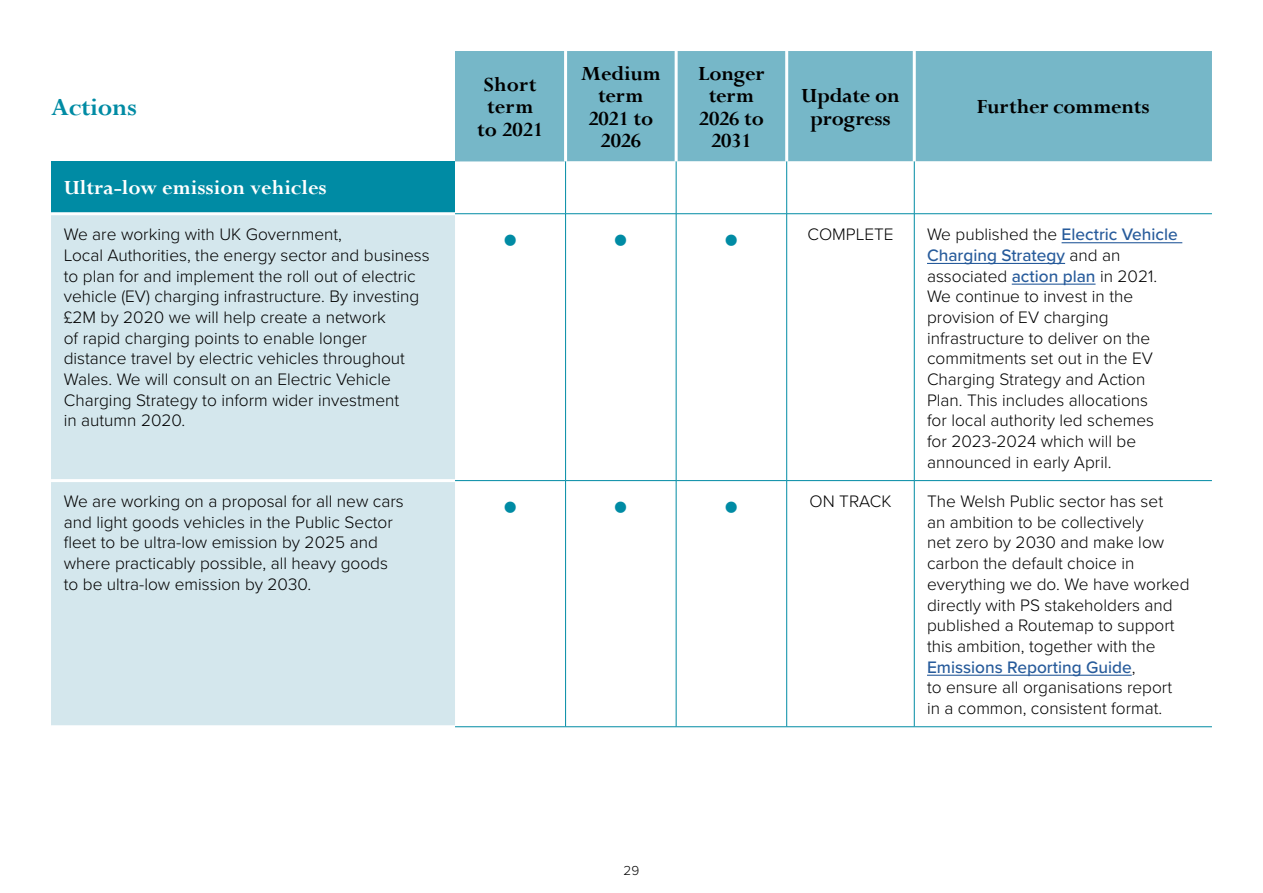
<style>
.page{position:relative;width:1263px;height:893px;background:#fff}
.page>*{position:absolute;margin:0;border:0;box-sizing:border-box;transform-origin:0 0}
.Centred_Dot{font:700 45px "Perpetua";color:#008ba4}
.Action_Heading{font:700 27px "Perpetua";letter-spacing:-.01em;color:#008ba4}
.Table_Headings_Centr{font:700 22.5px/22.5px "Perpetua";letter-spacing:-.01em;color:#000;text-align:center}
.White_Sub_Headings{font:700 22.5px "Perpetua";color:#fff}
.Body_Text{font:700 22.5px/22.5px "Perpetua";color:#000;text-align:center}
.Body_Text-2{font:300 17.25px/20.7px "Proxima Nova";color:#000}
.Body_Text_Centred{font:300 17.25px "Proxima Nova";color:#000}
.t1{font:300 13.5px "Proxima Nova";color:#000}
.s1{font-weight:500;color:#275b9b}
</style>
<div class="page">
<div style="left:455px;top:51px;width:111px;height:110px;background:#76b7c8"></div>
<div style="left:567px;top:51px;width:645px;height:110px;background:#76b7c8"></div>
<div style="left:51px;top:161px;width:404px;height:53px;background:#008ba4"></div>
<svg style="left:455px;top:161px;width:757px;height:565px"></svg>
<div style="left:51px;top:215px;width:404px;height:510px;background:#d4e7ed"></div>
<hr style="left:564px;top:51px;width:3px;height:110px;background:#fff">
<hr style="left:675px;top:51px;width:3px;height:110px;background:#fff">
<hr style="left:785px;top:51px;width:3px;height:110px;background:#fff">
<hr style="left:913px;top:51px;width:3px;height:110px;background:#fff">
<hr style="left:565px;top:161px;width:1px;height:53px;background:#008ba4">
<hr style="left:676px;top:161px;width:1px;height:53px;background:#008ba4">
<hr style="left:786px;top:161px;width:1px;height:53px;background:#008ba4">
<hr style="left:914px;top:161px;width:1px;height:53px;background:#008ba4">
<hr style="left:455px;top:213px;width:111px;height:1px;background:#008ba4">
<hr style="left:566px;top:213px;width:110px;height:1px;background:#008ba4">
<hr style="left:565px;top:214px;width:1px;height:266px;background:#008ba4">
<hr style="left:676px;top:213px;width:111px;height:1px;background:#008ba4">
<hr style="left:676px;top:214px;width:1px;height:266px;background:#008ba4">
<hr style="left:787px;top:213px;width:127px;height:1px;background:#008ba4">
<hr style="left:786px;top:214px;width:1px;height:266px;background:#008ba4">
<hr style="left:914px;top:213px;width:298px;height:1px;background:#008ba4">
<hr style="left:914px;top:214px;width:1px;height:266px;background:#008ba4">
<hr style="left:455px;top:480px;width:111px;height:1px;background:#008ba4">
<hr style="left:566px;top:480px;width:110px;height:1px;background:#008ba4">
<hr style="left:565px;top:481px;width:1px;height:246px;background:#008ba4">
<hr style="left:676px;top:480px;width:111px;height:1px;background:#008ba4">
<hr style="left:676px;top:481px;width:1px;height:246px;background:#008ba4">
<hr style="left:787px;top:480px;width:127px;height:1px;background:#008ba4">
<hr style="left:786px;top:481px;width:1px;height:246px;background:#008ba4">
<hr style="left:914px;top:480px;width:298px;height:1px;background:#008ba4">
<hr style="left:914px;top:481px;width:1px;height:246px;background:#008ba4">
<hr style="left:455px;top:726px;width:111px;height:1px;background:#008ba4">
<hr style="left:566px;top:726px;width:110px;height:1px;background:#008ba4">
<hr style="left:676px;top:726px;width:111px;height:1px;background:#008ba4">
<hr style="left:787px;top:726px;width:127px;height:1px;background:#008ba4">
<hr style="left:914px;top:726px;width:298px;height:1px;background:#008ba4">
<hr style="left:51px;top:479px;width:404px;height:3px;background:#fff">
<hr style="left:51px;top:212px;width:404px;height:3px;background:#fff">
<hr style="left:1061px;top:242px;width:121px;height:1px;background:#275b9b">
<hr style="left:927px;top:263px;width:138px;height:1px;background:#275b9b">
<hr style="left:1012px;top:284px;width:83px;height:1px;background:#275b9b">
<hr style="left:927px;top:675px;width:205px;height:1px;background:#275b9b">
<p class="Action_Heading" style="left:51px;top:90px;width:87px">Actions</p>
<p class="Body_Text" style="left:477px;top:73px;width:68px">Short term to 2021</p>
<p class="Table_Headings_Centr" style="left:581px;top:61px;width:81px">Medium term<br>2021 to<br>2026</p>
<p class="Table_Headings_Centr" style="left:698px;top:61px;width:68px">Longer term<br>2026 to<br>2031</p>
<p class="Table_Headings_Centr" style="left:801px;top:84px;width:100px">Update on progress</p>
<p class="Table_Headings_Centr" style="left:976px;top:95px;width:175px">Further comments</p>
<p class="White_Sub_Headings" style="left:64px;top:173px;width:264px">Ultra-low emission vehicles</p>
<p class="Body_Text-2" style="left:64px;top:223px;width:367px">We are working with UK Government,<br>Local Authorities, the energy sector and business to plan for and implement the roll out of electric vehicle (EV) charging infrastructure. By investing £2M by 2020 we will help create a network<br>of rapid charging points to enable longer distance travel by electric vehicles throughout Wales. We will consult on an Electric Vehicle Charging Strategy to inform wider investment<br>in autumn 2020.</p>
<p class="Centred_Dot" style="left:502px;top:213px;width:17px">•</p>
<p class="Centred_Dot" style="left:613px;top:213px;width:17px">•</p>
<p class="Centred_Dot" style="left:723px;top:213px;width:17px">•</p>
<p class="Body_Text_Centred" style="left:807px;top:221px;width:88px">COMPLETE</p>
<p class="Body_Text-2" style="left:927px;top:223px;width:252px">We published the <span class="s1">Electric Vehicle<br>Charging Strategy</span> and an associated <span class="s1">action plan</span> in 2021.<br>We continue to invest in the provision of EV charging infrastructure to deliver on the commitments set out in the EV<br>Charging Strategy and Action<br>Plan. This includes allocations<br>for local authority led schemes for 2023-2024 which will be announced in early April.</p>
<p class="Body_Text-2" style="left:64px;top:490px;width:341px">We are working on a proposal for all new cars and light goods vehicles in the Public Sector fleet to be ultra-low emission by 2025 and where practicably possible, all heavy goods to be ultra-low emission by 2030.</p>
<p class="Centred_Dot" style="left:502px;top:480px;width:17px">•</p>
<p class="Centred_Dot" style="left:613px;top:480px;width:17px">•</p>
<p class="Centred_Dot" style="left:723px;top:480px;width:17px">•</p>
<p class="Body_Text_Centred" style="left:809px;top:488px;width:83px">ON TRACK</p>
<p class="Body_Text-2" style="left:927px;top:490px;width:264px">The Welsh Public sector has set<br>an ambition to be collectively<br>net zero by 2030 and make low carbon the default choice in everything we do. We have worked directly with PS stakeholders and published a Routemap to support this ambition, together with the<br><span class="s1">Emissions Reporting Guide</span>,<br>to ensure all organisations report<br>in a common, consistent format.</p>
<p class="t1" style="left:624px;top:860px;width:17px">29</p>
</div>
